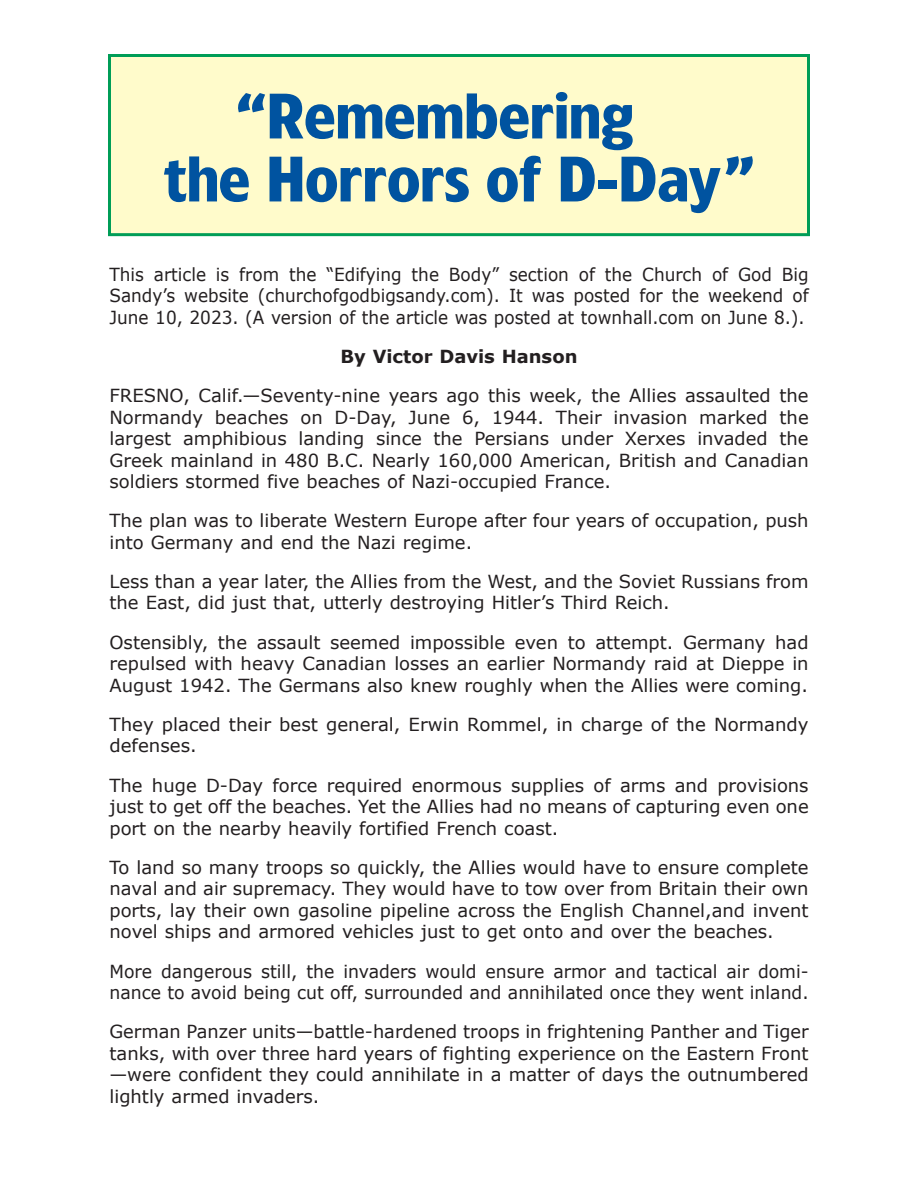
<style>
.page{position:relative;width:918px;height:1188px;background:#fff}
.page>*{position:absolute;margin:0;border:0;box-sizing:border-box;transform-origin:0 0}
.t1{font:700 60px/63px "Forever";color:#0053a0;text-align:center}
.t2{font:18px/21.5px "Verdana";color:#231f20;text-align:justify}
.t3{font:18px/21.5px "Verdana";color:#231f20;text-align:justify;scale:.94 1}
.t4{font:18px/21.5px "Verdana";color:#231f20;scale:.96 1}
.t5{font:700 18px "Verdana";color:#231f20}
.s1{color:#fffbcb}
</style>
<div class="page">
<div style="left:110px;top:56px;width:698px;height:179px;background:#fffbcb"></div>
<div style="left:108px;top:54px;width:702px;height:182px;border:3px solid #009d57"></div>
<h1 class="t1" style="left:164px;top:89px;width:592px">“Remembering<span class="s1">lll<br></span>the Horrors of D-Day”</h1>
<p class="t3" style="left:110px;top:263px;width:745px">This article is from the “Edifying the Body” section of the Church of God Big Sandy’s website (churchofgodbigsandy.com). It was posted for the weekend of June 10, 2023. (A version of the article was posted at townhall.com on June 8.).</p>
<p class="t5" style="left:341px;top:345px;width:239px">By Victor Davis Hanson</p>
<p class="t2" style="left:110px;top:384px;width:701px">FRESNO, Calif.—Seventy-nine years ago this week, the Allies assaulted the Normandy beaches on D-Day, June 6, 1944. Their invasion marked the largest amphibious landing since the Persians under Xerxes invaded the Greek mainland in 480 B.C. Nearly 160,000 American, British and Canadian soldiers stormed five beaches of Nazi-occupied France.</p>
<p class="t2" style="left:110px;top:509px;width:701px">The plan was to liberate Western Europe after four years of occupation, push into Germany and end the Nazi regime.</p>
<p class="t2" style="left:110px;top:570px;width:701px">Less than a year later, the Allies from the West, and the Soviet Russians from the East, did just that, utterly destroying Hitler’s Third Reich.</p>
<p class="t2" style="left:110px;top:631px;width:701px">Ostensibly, the assault seemed impossible even to attempt. Germany had repulsed with heavy Canadian losses an earlier Normandy raid at Dieppe in August 1942. The Germans also knew roughly when the Allies were coming.</p>
<p class="t2" style="left:110px;top:713px;width:701px">They placed their best general, Erwin Rommel, in charge of the Normandy defenses.</p>
<p class="t2" style="left:110px;top:774px;width:701px">The huge D-Day force required enormous supplies of arms and provisions just to get off the beaches. Yet the Allies had no means of capturing even one port on the nearby heavily fortified French coast.</p>
<p class="t2" style="left:109px;top:856px;width:701px">To land so many troops so quickly, the Allies would have to ensure complete naval and air supremacy. They would have to tow over from Britain their own ports, lay their own gasoline pipeline across the English Channel,and invent novel ships and armored vehicles just to get onto and over the beaches.</p>
<p class="t4" style="left:110px;top:960px;width:730px">More dangerous still, the invaders would ensure armor and tactical air domi&shy;nance to avoid being cut off, surrounded and annihilated once they went inland.</p>
<p class="t2" style="left:110px;top:1020px;width:701px">German Panzer units—battle-hardened troops in frightening Panther and Tiger tanks, with over three hard years of fighting experience on the Eastern Front —were confident they could annihilate in a matter of days the outnumbered lightly armed invaders.</p>
</div>
